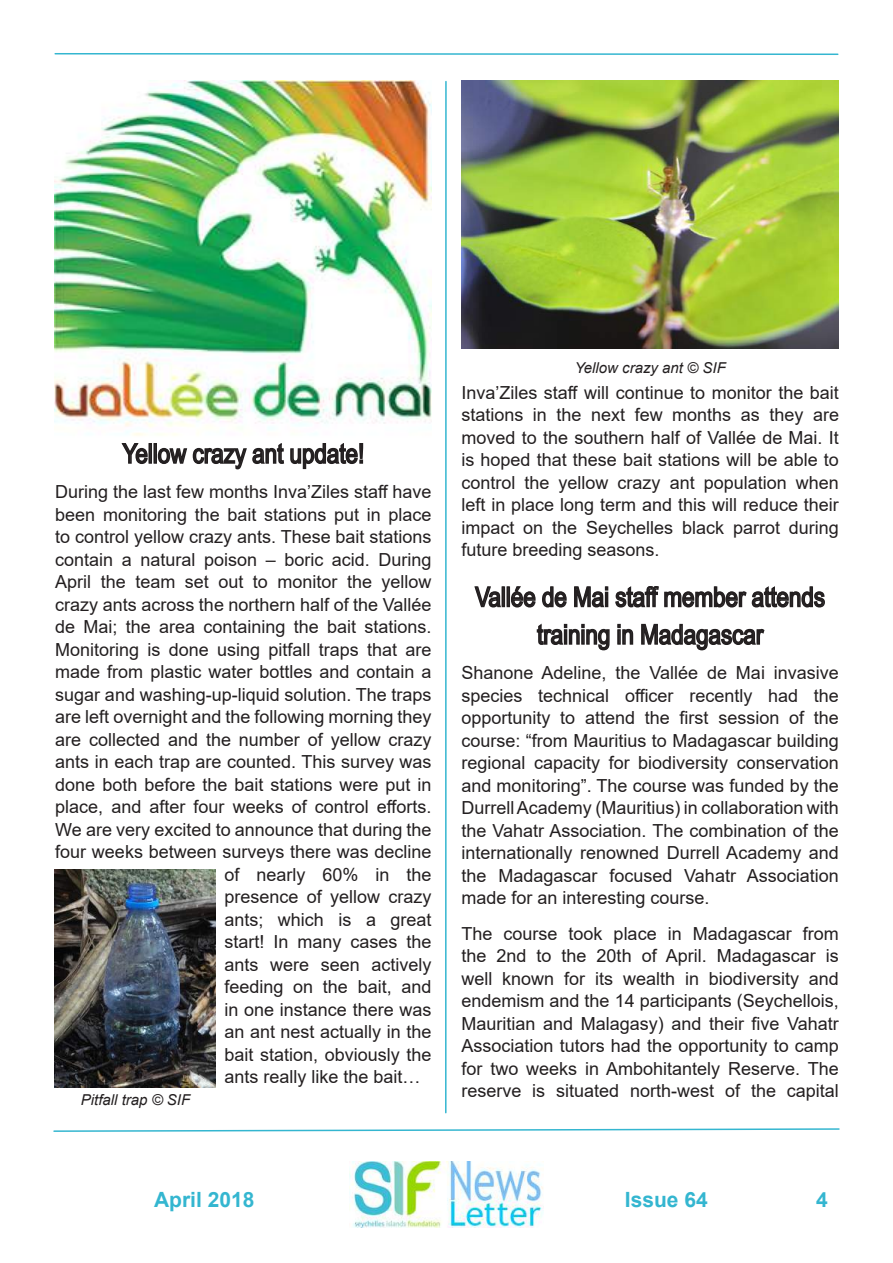
<style>
.page{position:relative;width:893px;height:1263px;background:#fff}
.page>*{position:absolute;margin:0;border:0;box-sizing:border-box;transform-origin:0 0}
.t1{font:27px/37.5px "Arial Narrow";color:#231f20;text-align:center}
.t2{font:700 21px "Arial";color:#34b6d0}
.t3{font:18px/22.5px "Arial";color:#231f20;text-align:justify}
.t4{font:italic 15px "Arial";color:#231f20}
</style>
<div class="page">
<svg style="left:53px;top:1128px;width:787px;height:4px"></svg>
<img style="left:349px;top:1162px;width:194px;height:65px">
<svg style="left:121px;top:443px;width:28px;height:21px"></svg>
<div style="left:149px;top:443px;width:3px;height:21px;border:2px solid #231f20"></div>
<div style="left:154px;top:443px;width:3px;height:21px;border:2px solid #231f20"></div>
<svg style="left:157px;top:443px;width:207px;height:27px"></svg>
<svg style="left:474px;top:586px;width:28px;height:22px"></svg>
<div style="left:502px;top:586px;width:3px;height:21px;border:2px solid #231f20"></div>
<div style="left:507px;top:586px;width:3px;height:21px;border:2px solid #231f20"></div>
<svg style="left:510px;top:586px;width:98px;height:22px"></svg>
<div style="left:605px;top:592px;width:3px;height:15px;border:2px solid #231f20"></div>
<svg style="left:615px;top:586px;width:210px;height:22px"></svg>
<svg style="left:536px;top:623px;width:74px;height:28px"></svg>
<svg style="left:617px;top:624px;width:17px;height:21px"></svg>
<svg style="left:641px;top:623px;width:124px;height:28px"></svg>
<svg style="left:54px;top:53px;width:785px;height:2px"></svg>
<hr style="left:445px;top:82px;width:2px;height:1031px;background:#34b6d0">
<img style="left:54px;top:81px;width:378px;height:355px">
<img style="left:54px;top:869px;width:162px;height:218px">
<img style="left:461px;top:81px;width:378px;height:268px">
<h1 class="t1" style="left:123px;top:434px;width:243px">Yellow crazy ant update!</h1>
<p class="t3" style="left:55px;top:480px;width:378px">During the last few months Inva’Ziles staff have</p>
<p class="t3" style="left:55px;top:503px;width:378px">been monitoring the bait stations put in place</p>
<p class="t3" style="left:55px;top:525px;width:378px">to control yellow crazy ants. These bait stations</p>
<p class="t3" style="left:55px;top:548px;width:378px">contain a natural poison – boric acid. During</p>
<p class="t3" style="left:55px;top:570px;width:378px">April the team set out to monitor the yellow</p>
<p class="t3" style="left:55px;top:593px;width:378px">crazy ants across the northern half of the Vallée</p>
<p class="t3" style="left:55px;top:615px;width:378px">de Mai; the area containing the bait stations.</p>
<p class="t3" style="left:55px;top:638px;width:378px">Monitoring is done using pitfall traps that are</p>
<p class="t3" style="left:55px;top:660px;width:378px">made from plastic water bottles and contain a</p>
<p class="t3" style="left:55px;top:683px;width:378px">sugar and washing-up-liquid solution. The traps</p>
<p class="t3" style="left:55px;top:705px;width:378px">are left overnight and the following morning they</p>
<p class="t3" style="left:55px;top:728px;width:378px">are collected and the number of yellow crazy</p>
<p class="t3" style="left:55px;top:750px;width:378px">ants in each trap are counted. This survey was</p>
<p class="t3" style="left:55px;top:773px;width:378px">done both before the bait stations were put in</p>
<p class="t3" style="left:55px;top:795px;width:378px">place, and after four weeks of control efforts.</p>
<p class="t3" style="left:55px;top:818px;width:378px">We are very excited to announce that during the</p>
<p class="t3" style="left:55px;top:840px;width:378px">four weeks between surveys there was decline</p>
<p class="t3" style="left:224px;top:863px;width:209px">of nearly 60% in the</p>
<p class="t3" style="left:224px;top:885px;width:209px">presence of yellow crazy</p>
<p class="t3" style="left:224px;top:908px;width:209px">ants; which is a great</p>
<p class="t3" style="left:224px;top:930px;width:209px">start! In many cases the</p>
<p class="t3" style="left:224px;top:953px;width:209px">ants were seen actively</p>
<p class="t3" style="left:224px;top:975px;width:209px">feeding on the bait, and</p>
<p class="t3" style="left:224px;top:998px;width:209px">in one instance there was</p>
<p class="t3" style="left:224px;top:1020px;width:209px">an ant nest actually in the</p>
<p class="t3" style="left:224px;top:1043px;width:209px">bait station, obviously the</p>
<p class="t3" style="left:224px;top:1065px;width:198px">ants really like the bait…</p>
<p class="t4" style="left:81px;top:1089px;width:111px">Pitfall trap © SIF</p>
<p class="t4" style="left:575px;top:358px;width:153px">Yellow crazy ant © SIF</p>
<p class="t3" style="left:461px;top:381px;width:379px">Inva’Ziles staff will continue to monitor the bait stations in the next few months as they are moved to the southern half of Vallée de Mai. It is hoped that these bait stations will be able to control the yellow crazy ant population when left in place long term and this will reduce their impact on the Seychelles black parrot during future breeding seasons.</p>
<h1 class="t1" style="left:475px;top:577px;width:351px">Vallée de Mai staff member attends training in Madagascar</h1>
<p class="t3" style="left:461px;top:661px;width:379px">Shanone Adeline, the Vallée de Mai invasive species technical officer recently had the opportunity to attend the first session of the course: “from Mauritius to Madagascar building regional capacity for biodiversity conservation and monitoring”. The course was funded by the Durrell Academy (Mauritius) in collaboration with the Vahatr Association. The combination of the internationally renowned Durrell Academy and the Madagascar focused Vahatr Association made for an interesting course.</p>
<p class="t3" style="left:461px;top:922px;width:379px">The course took place in Madagascar from the 2nd to the 20th of April. Madagascar is well known for its wealth in biodiversity and endemism and the 14 participants (Seychellois, Mauritian and Malagasy) and their five Vahatr Association tutors had the opportunity to camp for two weeks in Ambohitantely Reserve. The reserve is situated north-west of the capital</p>
<p class="t2" style="left:154px;top:1185px;width:102px">April 2018</p>
<p class="t2" style="left:625px;top:1185px;width:84px">Issue 64</p>
<p class="t2" style="left:816px;top:1184px;width:13px">4</p>
</div>
